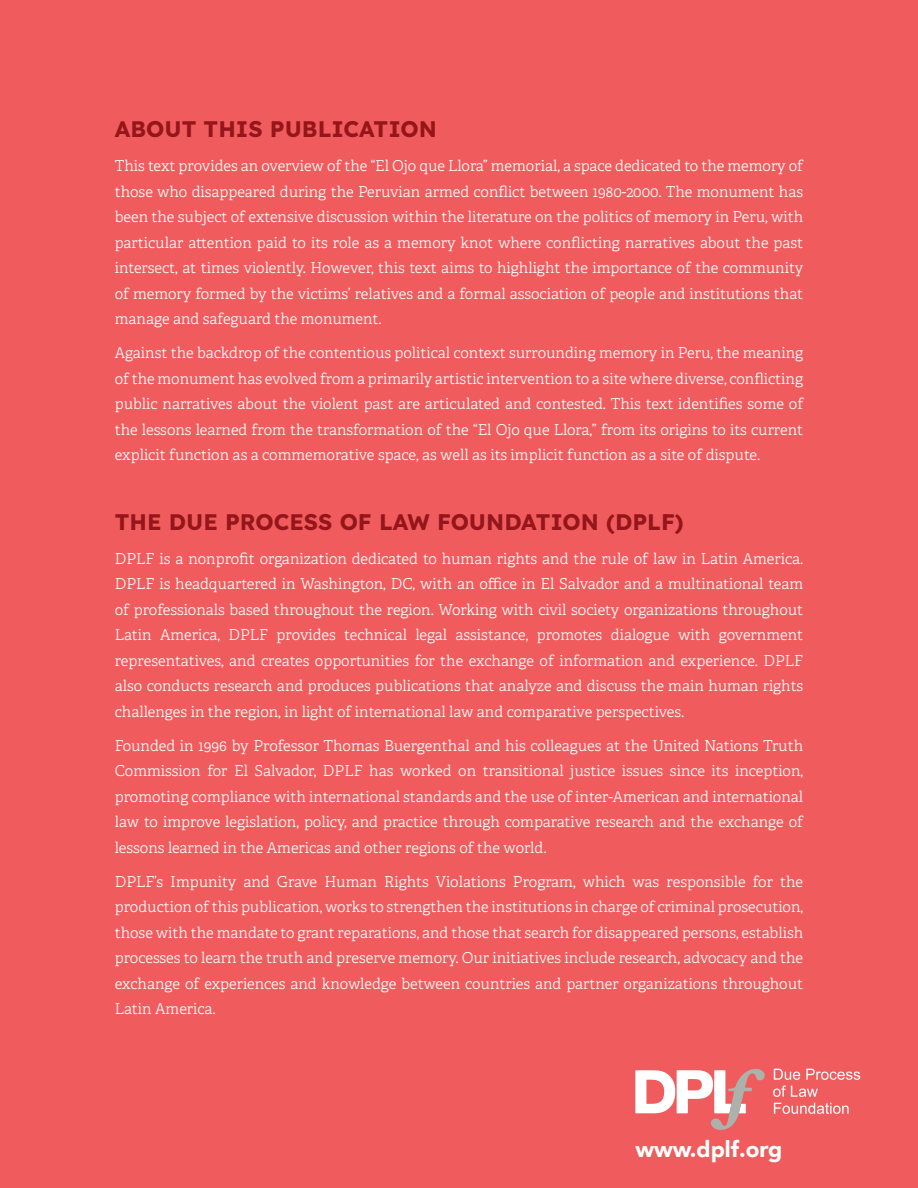
<style>
.page{position:relative;width:918px;height:1188px;background:#f05c5d}
.page>*{position:absolute;margin:0;border:0;box-sizing:border-box;transform-origin:0 0}
.titulo2{font:22.5px "Lexend";color:#94151a}
.primer_parrafo{font:900 22.5px "Avenir";color:#fff}
.cuerpotexto1{font:300 15px/25.5px "Adelle";color:#fff;text-align:justify}
</style>
<div class="page">
<svg style="left:774px;top:1069px;width:26px;height:11px"></svg>
<svg style="left:806px;top:1069px;width:54px;height:11px"></svg>
<svg style="left:773px;top:1086px;width:45px;height:11px"></svg>
<svg style="left:774px;top:1103px;width:75px;height:11px"></svg>
<svg style="left:635px;top:1069px;width:130px;height:61px"></svg>
<p class="titulo2" style="left:115px;top:113px;width:324px">ABOUT THIS PUBLICATION</p>
<p class="cuerpotexto1" style="left:115px;top:154px;width:690px">This text provides an overview of the “El Ojo que Llora” memorial, a space dedicated to the memory of those who disappeared during the Peruvian armed conflict between 1980-2000. The monument has been the subject of extensive discussion within the literature on the politics of memory in Peru, with particular attention paid to its role as a memory knot where conflicting narratives about the past intersect, at times violently. However, this text aims to highlight the importance of the community of memory formed by the victims’ relatives and a formal association of people and institutions that manage and safeguard the monument.</p>
<p class="cuerpotexto1" style="left:115px;top:341px;width:690px">Against the backdrop of the contentious political context surrounding memory in Peru, the meaning of the monument has evolved from a primarily artistic intervention to a site where diverse, conflicting public narratives about the violent past are articulated and contested. This text identifies some of the lessons learned from the transformation of the “El Ojo que Llora,” from its origins to its current explicit function as a commemorative space, as well as its implicit function as a site of dispute.</p>
<p class="titulo2" style="left:115px;top:506px;width:570px">THE DUE PROCESS OF LAW FOUNDATION (DPLF)</p>
<p class="cuerpotexto1" style="left:115px;top:546px;width:690px">DPLF is a nonprofit organization dedicated to human rights and the rule of law in Latin America.<br>DPLF is headquartered in Washington, DC, with an office in El Salvador and a multinational team of professionals based throughout the region. Working with civil society organizations throughout Latin America, DPLF provides technical legal assistance, promotes dialogue with government representatives, and creates opportunities for the exchange of information and experience. DPLF also conducts research and produces publications that analyze and discuss the main human rights challenges in the region, in light of international law and comparative perspectives.</p>
<p class="cuerpotexto1" style="left:115px;top:733px;width:690px">Founded in 1996 by Professor Thomas Buergenthal and his colleagues at the United Nations Truth Commission for El Salvador, DPLF has worked on transitional justice issues since its inception, promoting compliance with international standards and the use of inter-American and international law to improve legislation, policy, and practice through comparative research and the exchange of lessons learned in the Americas and other regions of the world.</p>
<p class="cuerpotexto1" style="left:115px;top:869px;width:690px">DPLF’s Impunity and Grave Human Rights Violations Program, which was responsible for the production of this publication, works to strengthen the institutions in charge of criminal prosecution, those with the mandate to grant reparations, and those that search for disappeared persons, establish processes to learn the truth and preserve memory. Our initiatives include research, advocacy and the exchange of experiences and knowledge between countries and partner organizations throughout Latin America.</p>
<p class="primer_parrafo" style="left:635px;top:1129px;width:149px">www.dplf.org</p>
</div>
